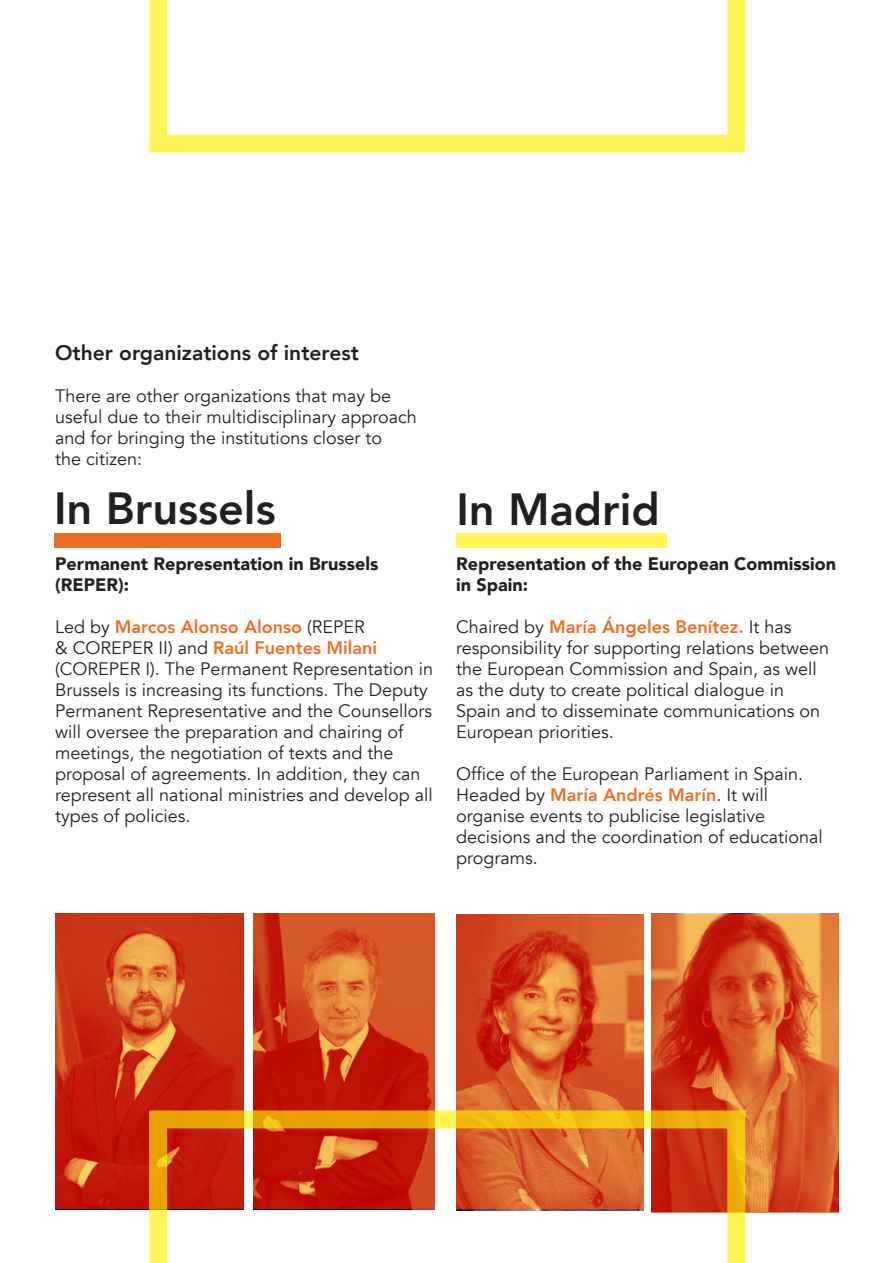
<style>
.page{position:relative;width:893px;height:1263px;background:#fff}
.page>*{position:absolute;margin:0;border:0;box-sizing:border-box;transform-origin:0 0}
.t1{font:800 45px "Avenir";color:#231f20}
.t2{font:800 21px "Avenir";color:#231f20}
.t3{font:18px/21px "Avenir";color:#231f20}
.t4{font:900 18px/21px "Avenir";color:#231f20}
.s1{font-weight:800;color:#ed6d25}
</style>
<div class="page">
<div style="left:456px;top:534px;width:210px;height:14px;background:#fff65a"></div>
<div style="left:55px;top:534px;width:226px;height:14px;background:#ed6d25"></div>
<img style="left:55px;top:914px;width:188px;height:295px">
<img style="left:253px;top:914px;width:181px;height:196px">
<img style="left:456px;top:915px;width:187px;height:195px">
<img style="left:652px;top:914px;width:187px;height:298px">
<svg style="left:149px;top:1110px;width:596px;height:153px"></svg>
<svg style="left:149px;top:0;width:596px;height:153px"></svg>
<p class="t2" style="left:55px;top:336px;width:305px">Other organizations of interest</p>
<p class="t3" style="left:55px;top:386px;width:363px">There are other organizations that may be useful due to their multidisciplinary approach and for bringing the institutions closer to</p>
<p class="t3" style="left:55px;top:449px;width:88px">the citizen:</p>
<p class="t1" style="left:54px;top:473px;width:223px">In Brussels</p>
<p class="t1" style="left:456px;top:474px;width:205px">In Madrid</p>
<p class="t4" style="left:55px;top:553px;width:325px">Permanent Representation in Brussels (REPER):</p>
<p class="t3" style="left:55px;top:617px;width:380px">Led by <span class="s1">Marcos Alonso Alonso</span> (REPER<br>&amp; COREPER II) and <span class="s1">Raúl Fuentes Milani </span>(COREPER I). The Permanent Representation in Brussels is increasing its functions. The Deputy Permanent Representative and the Counsellors will oversee the preparation and chairing of meetings, the negotiation of texts and the proposal of agreements. In addition, they can represent all national ministries and develop all types of policies.</p>
<p class="t4" style="left:456px;top:553px;width:382px">Representation of the European Commission in Spain:</p>
<p class="t3" style="left:456px;top:617px;width:375px">Chaired by <span class="s1">María Ángeles Benítez.</span> It has responsibility for supporting relations between the European Commission and Spain, as well as the duty to create political dialogue in Spain and to disseminate communications on European priorities.</p>
<p class="t3" style="left:456px;top:764px;width:349px">Office of the European Parliament in Spain.</p>
<p class="t3" style="left:456px;top:785px;width:368px">Headed by <span class="s1">María Andrés Marín</span>. It will organise events to publicise legislative decisions and the coordination of educational programs.</p>
</div>
